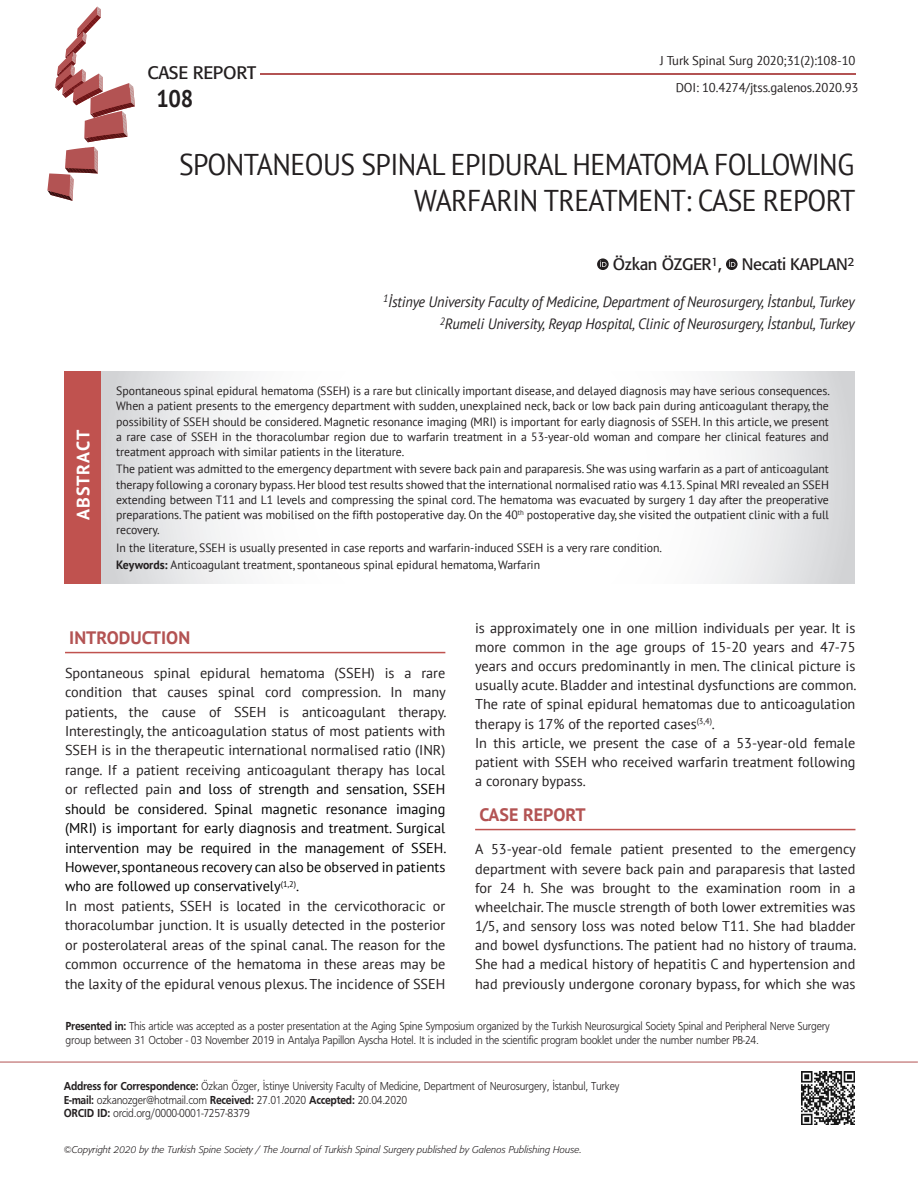
<style>
.page{position:relative;width:918px;height:1188px;background:#fff}
.page>*{position:absolute;margin:0;border:0;box-sizing:border-box;transform-origin:0 0}
.ANA_BASLIK{font:30px/36px "PT Sans";letter-spacing:-.02em;color:#231f20;text-align:right;scale:.92 1}
.t1{font:700 24px "PT Sans";color:#231f20;scale:.92 1}
.ARA_BASLIKkkkkk{font:700 18px "PT Sans";color:#b35353}
.t2{font:18px "Formata Tr";letter-spacing:-.015em;color:#231f20}
.t3{font:700 18px "PT Sans";letter-spacing:.05em;color:#fff}
.YAZARLAR{font:16.5px "Formata Tr";letter-spacing:-.02em;color:#231f20}
.KURUM_2{font:italic 15px "PT Sans";letter-spacing:-.01em;color:#231f20;scale:.95 1}
.YAZI{font:14.25px/19.5px "PT Sans";color:#231f20;text-align:justify}
.SAYFA_NO-C{font:12.75px "PT Sans";letter-spacing:-.01em;color:#231f20}
.OZET{font:12px/15.1px "PT Sans";letter-spacing:-.005em;color:#231f20;text-align:justify}
.ADRES{font:12px/13.5px "Frugal Normal Tr";letter-spacing:-.025em;color:#231f20;scale:.9 1}
.t4{font:9.75px "Formata Light Ita Tr";color:#231f20}
.s1{font-weight:700}
.s2{color:#000}
.s3{font-family:"Frugal Bold Tr"}
</style>
<div class="page">
<svg style="left:47px;top:7px;width:88px;height:194px"></svg>
<hr style="left:260px;top:73px;width:595px;height:1px;background:#b35353">
<hr style="left:0;top:1062px;width:918px;height:1px;background:#b35353">
<img style="left:801px;top:1071px;width:53px;height:53px">
<div style="left:64px;top:371px;width:38px;height:213px;background:#c0524f"></div>
<hr style="left:65px;top:652px;width:380px;height:1px;background:#c0524f">
<hr style="left:475px;top:829px;width:380px;height:1px;background:#c0524f">
<svg style="left:101px;top:371px;width:753px;height:213px"></svg>
<svg style="left:597px;top:258px;width:12px;height:12px"></svg>
<svg style="left:600px;top:261px;width:7px;height:6px"></svg>
<svg style="left:726px;top:258px;width:12px;height:12px"></svg>
<svg style="left:729px;top:261px;width:6px;height:6px"></svg>
<p class="t2" style="left:147px;top:62px;width:110px">CASE REPORT</p>
<h2 class="t1" style="left:157px;top:83px;width:41px">108</h2>
<p class="SAYFA_NO-C" style="left:660px;top:52px;width:197px">J Turk Spinal Surg 2020;31(2):108-10</p>
<p class="SAYFA_NO-C" style="left:676px;top:79px;width:184px">DOI: 10.4274/jtss.galenos.2020.93</p>
<p class="ANA_BASLIK" style="left:179px;top:146px;width:737px">SPONTANEOUS SPINAL EPIDURAL HEMATOMA FOLLOWING<br>WARFARIN TREATMENT: CASE REPORT</p>
<p class="YAZARLAR" style="left:613px;top:254px;width:243px">Özkan ÖZGER<sup>1</sup>, Necati KAPLAN<sup>2</sup></p>
<p class="t3" style="left:71px;top:520px;width:92px;rotate:-90deg">ABSTRACT</p>
<p class="KURUM_2" style="left:383px;top:292px;width:498px"><sup>1</sup>İstinye University Faculty of Medicine, Department of Neurosurgery, İstanbul, Turkey</p>
<p class="KURUM_2" style="left:440px;top:314px;width:438px"><sup>2</sup>Rumeli University, Reyap Hospital, Clinic of Neurosurgery, İstanbul, Turkey</p>
<p class="OZET" style="left:116px;top:383px;width:715px">Spontaneous spinal epidural hematoma (SSEH) is a rare but clinically important disease, and delayed diagnosis may have serious consequences.<br>When a patient presents to the emergency department with sudden, unexplained neck, back or low back pain during anticoagulant therapy, the possibility of SSEH should be considered. Magnetic resonance imaging (MRI) is important for early diagnosis of SSEH. In this article, we present a rare case of SSEH in the thoracolumbar region due to warfarin treatment in a 53-year-old woman and compare her clinical features and treatment approach with similar patients in the literature.</p>
<p class="OZET" style="left:116px;top:461px;width:714px">The patient was admitted to the emergency department with severe back pain and paraparesis. She was using warfarin as a part of anticoagulant therapy following a coronary bypass. Her blood test results showed that the international normalised ratio was 4.13. Spinal MRI revealed an SSEH extending between T11 and L1 levels and compressing the spinal cord. The hematoma was evacuated by surgery 1 day after the preoperative preparations. The patient was mobilised on the fifth postoperative day. On the 40<sup>th</sup> postoperative day, she visited the outpatient clinic with a full recovery.</p>
<p class="OZET" style="left:116px;top:539px;width:547px">In the literature, SSEH is usually presented in case reports and warfarin-induced SSEH is a very rare condition.</p>
<p class="OZET" style="left:116px;top:557px;width:425px"><span class="s1">Keywords:</span> Anticoagulant treatment, spontaneous spinal epidural hematoma, Warfarin</p>
<p class="ARA_BASLIKkkkkk" style="left:69px;top:625px;width:122px">INTRODUCTION</p>
<p class="YAZI" style="left:65px;top:663px;width:383px">Spontaneous spinal epidural hematoma (SSEH) is a rare condition that causes spinal cord compression. In many patients, the cause of SSEH is anticoagulant therapy.<br>Interestingly, the anticoagulation status of most patients with SSEH is in the therapeutic international normalised ratio (INR) range. If a patient receiving anticoagulant therapy has local or reflected pain <span class="s2">and loss of strength and sensation, SSEH should be considered. Spinal magnetic resonance imaging (MRI) is important for early diagnosis and treatment. Surgical intervention may be required in the management of SSEH.<br>However, spontaneous recovery can also be observed in patients who are followed up conservatively</span><sup>(1,2)</sup><span class="s2">.</span></p>
<p class="YAZI" style="left:65px;top:896px;width:382px">In most patients, SSEH is located in the cervicothoracic or thoracolumbar junction. It is usually detected in the posterior or posterolateral areas of the spinal canal. The reason for the common occurrence of the hematoma in these areas may be the laxity of the epidural venous plexus. The incidence of SSEH</p>
<p class="YAZI" style="left:475px;top:618px;width:383px">is approximately one in one million individuals per year. It is more common in the age groups of 15-20 years and 47-75 years and occurs predominantly in men. The clinical picture is usually acute. Bladder and intestinal dysfunctions are common.<br>The rate of spinal epidural hematomas due to anticoagulation therapy is 17% of the reported cases<sup>(3,4)</sup>.</p>
<p class="YAZI" style="left:475px;top:733px;width:382px">In this article, we present the case of a 53-year-old female patient with SSEH who received warfarin treatment following a coronary bypass.</p>
<p class="ARA_BASLIKkkkkk" style="left:479px;top:802px;width:108px">CASE REPORT</p>
<p class="YAZI" style="left:475px;top:839px;width:383px">A 53-year-old female patient presented to the emergency department with severe back pain and paraparesis that lasted for 24 h. She was brought to the examination room in a wheelchair. The muscle strength of both lower extremities was 1/5, and sensory loss was noted below T11. She had bladder and bowel dysfunctions. The patient had no history of trauma.<br>She had a medical history of hepatitis C and hypertension and had previously undergone coronary bypass, for which she was</p>
<p class="ADRES" style="left:66px;top:1019px;width:851px"><span class="s3">Presented in:</span> This article was accepted as a poster presentation at the Aging Spine Symposium organized by the Turkish Neurosurgical Society Spinal and Peripheral Nerve Surgery group between 31 October - 03 November 2019 in Antalya Papillon Ayscha Hotel. It is included in the scientific program booklet under the number number PB-24.</p>
<p class="ADRES" style="left:64px;top:1080px;width:619px"><span class="s3">Address for Correspondence:</span> Özkan Özger, İstinye University Faculty of Medicine, Department of Neurosurgery, İstanbul, Turkey</p>
<p class="ADRES" style="left:64px;top:1093px;width:383px"><span class="s3">E-mail:</span> ozkanozger@hotmail.com <span class="s3">Received:</span> 27.01.2020 <span class="s3">Accepted:</span> 20.04.2020</p>
<p class="ADRES" style="left:64px;top:1107px;width:208px"><span class="s3">ORCID ID:</span> orcid.org/0000-0001-7257-8379</p>
<p class="t4" style="left:64px;top:1144px;width:519px">©Copyright 2020 by the Turkish Spine Society / The Journal of Turkish Spinal Surgery published by Galenos Publishing House.</p>
</div>
